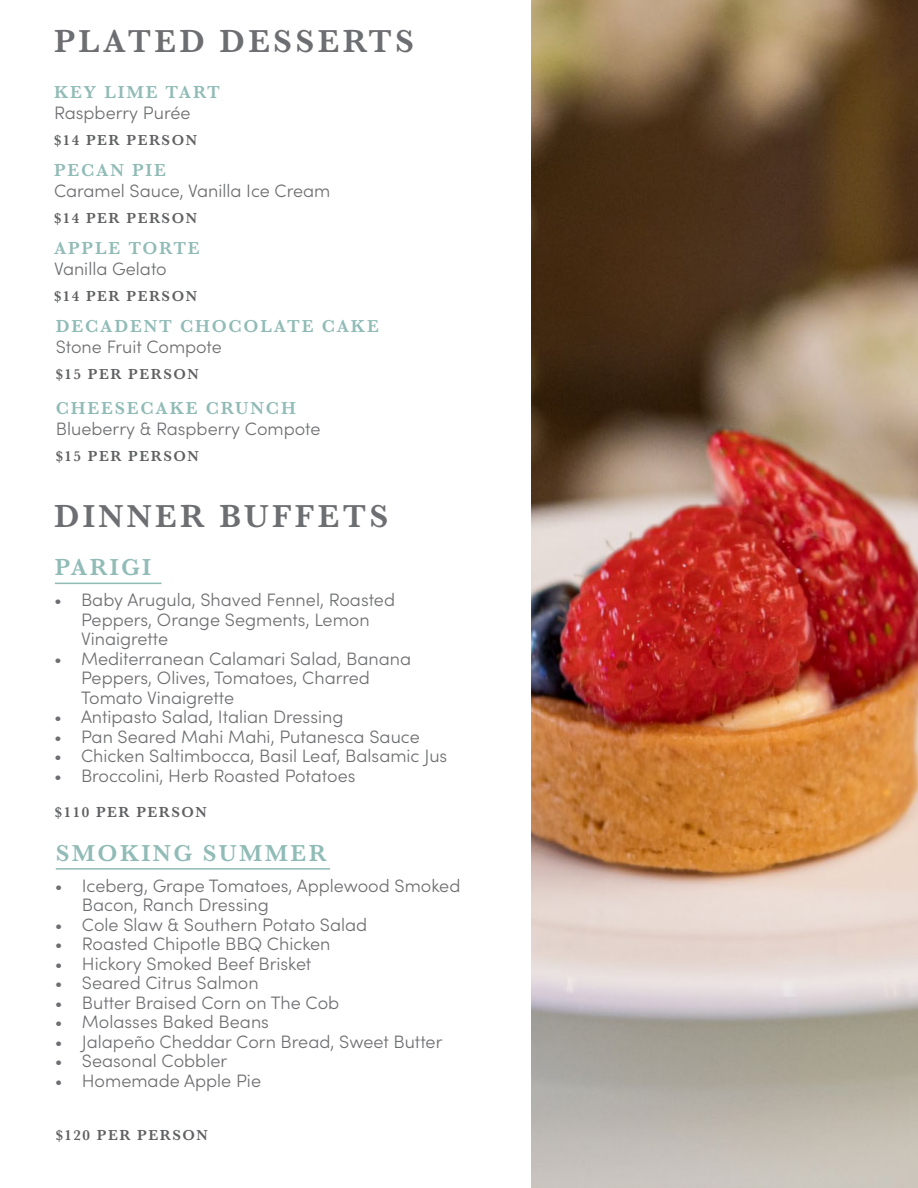
<style>
.page{position:relative;width:918px;height:1188px;background:#fff}
.page>*{position:absolute;margin:0;border:0;box-sizing:border-box;transform-origin:0 0}
.t1{font:600 33px "Baskerville";letter-spacing:.1em;color:#6d6e71}
.t2{font:600 24px "Baskerville";letter-spacing:.1em;color:#90bbb6}
.t3{font:300 18px/19.5px "Sofia Pro";color:#6d6e71}
.t4{font:600 18px "Baskerville";letter-spacing:.1em;color:#90bbb6}
.t5{font:600 15px "Baskerville";letter-spacing:.1em;color:#5f6062}
</style>
<div class="page">
<hr style="left:55px;top:583px;width:107px;height:1px;background:#90bbb6">
<hr style="left:56px;top:868px;width:274px;height:2px;background:#90bbb6">
<img style="left:532px;top:0;width:386px;height:1188px">
<h1 class="t1" style="left:54px;top:18px;width:362px">PLATED DESSERTS</h1>
<p class="t4" style="left:54px;top:80px;width:167px">KEY LIME TART</p>
<p class="t3" style="left:54px;top:102px;width:138px">Raspberry Purée</p>
<p class="t5" style="left:54px;top:130px;width:145px">$14 PER PERSON</p>
<p class="t4" style="left:54px;top:158px;width:113px">PECAN PIE</p>
<p class="t3" style="left:54px;top:180px;width:278px">Caramel Sauce, Vanilla Ice Cream</p>
<p class="t5" style="left:54px;top:208px;width:145px">$14 PER PERSON</p>
<p class="t4" style="left:54px;top:236px;width:147px">APPLE TORTE</p>
<p class="t3" style="left:54px;top:258px;width:114px">Vanilla Gelato</p>
<p class="t5" style="left:54px;top:286px;width:145px">$14 PER PERSON</p>
<p class="t4" style="left:56px;top:314px;width:325px">DECADENT CHOCOLATE CAKE</p>
<p class="t3" style="left:56px;top:336px;width:168px">Stone Fruit Compote</p>
<p class="t5" style="left:56px;top:364px;width:145px">$15 PER PERSON</p>
<p class="t4" style="left:56px;top:396px;width:242px">CHEESECAKE CRUNCH</p>
<p class="t3" style="left:56px;top:418px;width:266px">Blueberry &amp; Raspberry Compote</p>
<p class="t5" style="left:56px;top:446px;width:145px">$15 PER PERSON</p>
<h1 class="t1" style="left:54px;top:493px;width:336px">DINNER BUFFETS</h1>
<h2 class="t2" style="left:55px;top:550px;width:98px">PARIGI</h2>
<p class="t3" style="left:81px;top:589px;width:316px;text-indent:-27px">• Baby Arugula, Shaved Fennel, Roasted<br>Peppers, Orange Segments, Lemon<br>Vinaigrette</p>
<p class="t3" style="left:81px;top:648px;width:332px;text-indent:-27px">• Mediterranean Calamari Salad, Banana<br>Peppers, Olives, Tomatoes, Charred<br>Tomato Vinaigrette</p>
<p class="t3" style="left:54px;top:706px;width:291px">• Antipasto Salad, Italian Dressing</p>
<p class="t3" style="left:54px;top:726px;width:367px">• Pan Seared Mahi Mahi, Putanesca Sauce</p>
<p class="t3" style="left:54px;top:745px;width:395px">• Chicken Saltimbocca, Basil Leaf, Balsamic Jus</p>
<p class="t3" style="left:54px;top:765px;width:303px">• Broccolini, Herb Roasted Potatoes</p>
<p class="t5" style="left:55px;top:801px;width:154px">$110 PER PERSON</p>
<h2 class="t2" style="left:56px;top:836px;width:272px">SMOKING SUMMER</h2>
<p class="t3" style="left:82px;top:875px;width:380px;text-indent:-27px">• Iceberg, Grape Tomatoes, Applewood Smoked<br>Bacon, Ranch Dressing</p>
<p class="t3" style="left:55px;top:914px;width:314px">• Cole Slaw &amp; Southern Potato Salad</p>
<p class="t3" style="left:55px;top:933px;width:277px">• Roasted Chipotle BBQ Chicken</p>
<p class="t3" style="left:55px;top:953px;width:258px">• Hickory Smoked Beef Brisket</p>
<p class="t3" style="left:55px;top:972px;width:205px">• Seared Citrus Salmon</p>
<p class="t3" style="left:55px;top:992px;width:286px">• Butter Braised Corn on The Cob</p>
<p class="t3" style="left:55px;top:1011px;width:216px">• Molasses Baked Beans</p>
<p class="t3" style="left:55px;top:1031px;width:389px">• Jalapeño Cheddar Corn Bread, Sweet Butter</p>
<p class="t3" style="left:55px;top:1050px;width:174px">• Seasonal Cobbler</p>
<p class="t3" style="left:55px;top:1070px;width:208px">• Homemade Apple Pie</p>
<p class="t5" style="left:56px;top:1125px;width:154px">$120 PER PERSON</p>
</div>
